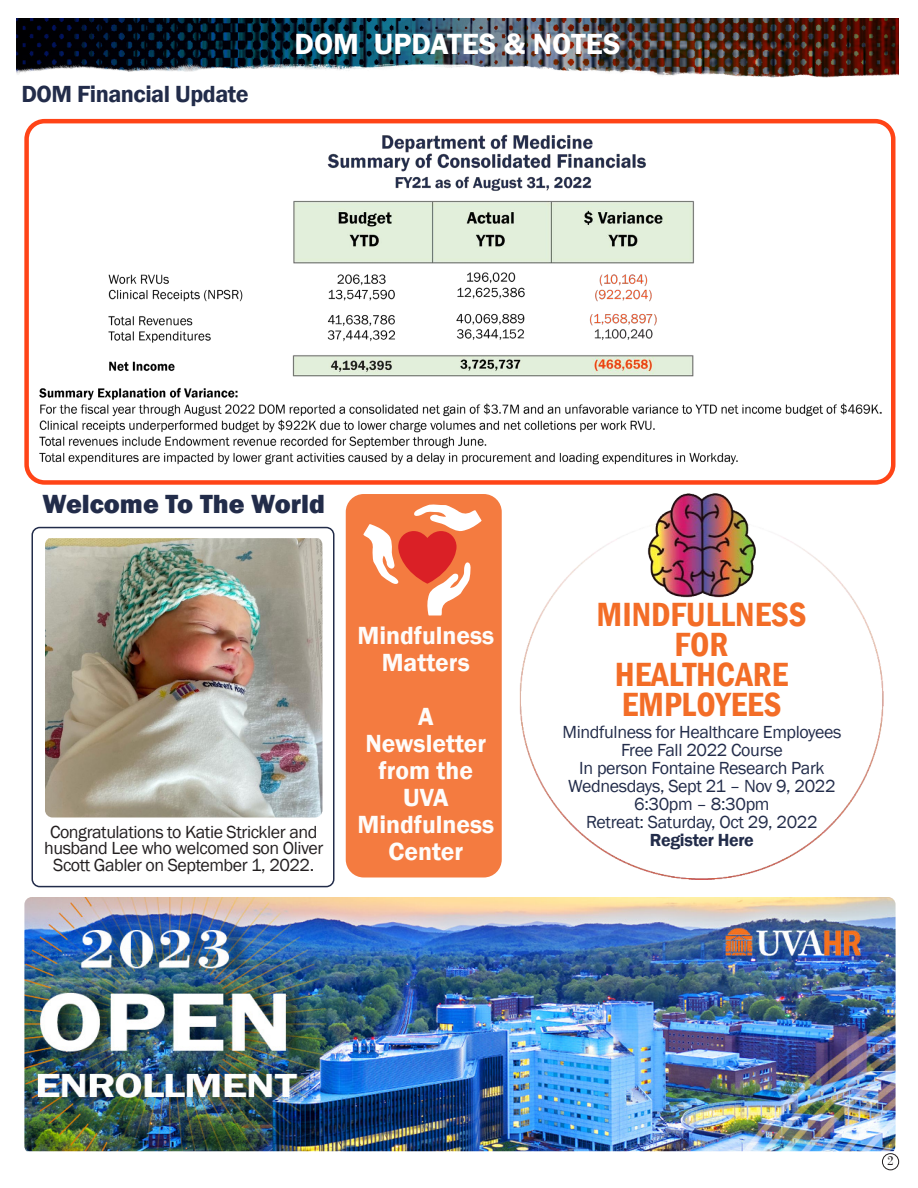
<style>
.page{position:relative;width:918px;height:1188px;background:#fff}
.page>*{position:absolute;margin:0;border:0;box-sizing:border-box;transform-origin:0 0}
.t1{font:600 condensed 34.5px/30px "Franklin Gothic";color:#f36d27}
.t2{font:600 30px "Franklin Gothic";color:#fff}
.t3{font:800 27px "Franklin Gothic";color:#222c4a}
.t4{font:600 25.5px/27px "Franklin Gothic";color:#fefcfa;text-align:center}
.t5{font:600 24px "Franklin Gothic";letter-spacing:-.02em;color:#222c4a}
.t6{font:18px "Franklin Gothic";letter-spacing:-.02em;color:#222c4a}
.t7{font:18px/16.5px "Franklin Gothic";letter-spacing:-.025em;color:#231f20;text-align:center}
.t8{font:600 18px "Franklin Gothic";letter-spacing:-.02em;color:#222c4a}
.t9{font:13.5px "Bodoni";color:#231f20}
</style>
<div class="page">
<img style="left:16px;top:18px;width:882px;height:60px">
<img style="left:519px;top:493px;width:364px;height:386px">
<div style="left:32px;top:527px;width:302px;height:360px;border:2px solid #222c4a;border-radius:8px"></div>
<img style="left:45px;top:538px;width:277px;height:280px">
<img style="left:24px;top:897px;width:872px;height:254px">
<div style="left:346px;top:494px;width:156px;height:383px;background:#f47b40;border-radius:18px"></div>
<svg style="left:363px;top:504px;width:119px;height:112px"></svg>
<div style="left:24px;top:119px;width:872px;height:366px;border:4px solid #ff4417;border-radius:18px"></div>
<img style="left:39px;top:134px;width:843px;height:331px">
<div style="left:882px;top:1153px;width:17px;height:17px;border:1px solid #231f20;border-radius:50%"></div>
<p class="t5" style="left:21px;top:79px;width:229px">DOM Financial Update</p>
<p class="t2" style="left:295px;top:26px;width:327px">DOM UPDATES &amp; NOTES</p>
<p class="t3" style="left:43px;top:486px;width:284px">Welcome To The World</p>
<p class="t7" style="left:44px;top:824px;width:281px">Congratulations to Katie Strickler and husband Lee who welcomed son Oliver<br>Scott Gabler on September 1, 2022.</p>
<p class="t4" style="left:357px;top:622px;width:138px">Mindfulness<br>Matters</p>
<p class="t4" style="left:365px;top:703px;width:123px">A<br>Newsletter from the</p>
<p class="t4" style="left:357px;top:784px;width:138px">UVA<br>Mindfulness<br>Center</p>
<p class="t1" style="left:597px;top:599px;width:211px">MINDFULLNESS</p>
<p class="t1" style="left:675px;top:629px;width:55px">FOR</p>
<p class="t1" style="left:615px;top:659px;width:175px">HEALTHCARE<br>EMPLOYEES</p>
<p class="t6" style="left:562px;top:721px;width:281px">Mindfulness for Healthcare Employees</p>
<p class="t6" style="left:621px;top:739px;width:163px">Free Fall 2022 Course</p>
<p class="t6" style="left:579px;top:757px;width:247px">In person Fontaine Research Park</p>
<p class="t6" style="left:568px;top:775px;width:269px">Wednesdays, Sept 21 – Nov 9, 2022</p>
<p class="t6" style="left:634px;top:793px;width:137px">6:30pm – 8:30pm</p>
<p class="t6" style="left:586px;top:811px;width:233px">Retreat: Saturday, Oct 29, 2022</p>
<p class="t8" style="left:650px;top:829px;width:105px">Register Here</p>
<p class="t9" style="left:887px;top:1153px;width:8px">2</p>
</div>
